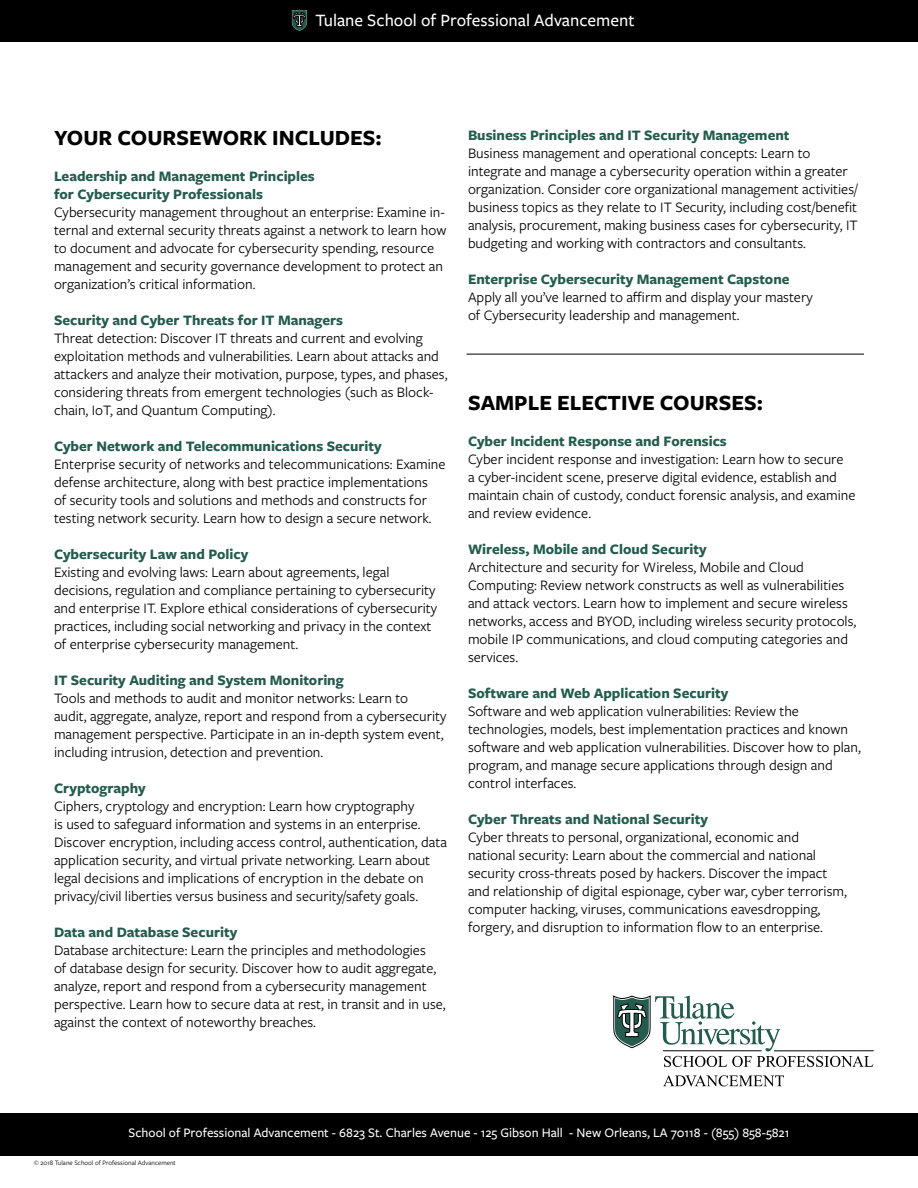
<style>
.page{position:relative;width:918px;height:1188px;background:#fff}
.page>*{position:absolute;margin:0;border:0;box-sizing:border-box;transform-origin:0 0}
.t1{font:700 22.5px "Freight Sans Pro";color:#000}
.t2{font:500 18px "Freight Sans Pro";color:#fff}
.t3{font:15px/18px "Freight Sans Pro";color:#000}
.t4{font:700 15px/18px "Freight Sans Pro";color:#235b4e}
.t5{font:500 13.5px "Freight Sans Pro";color:#fff}
.t6{font:7.05px "Freight Sans Pro";color:#000}
</style>
<div class="page">
<div style="left:0;top:1114px;width:918px;height:42px;background:#000"></div>
<hr style="left:774px;top:1051px;width:100px;height:1px;background:#000">
<svg style="left:614px;top:996px;width:259px;height:71px"></svg>
<svg style="left:663px;top:1075px;width:121px;height:11px"></svg>
<hr style="left:466px;top:354px;width:398px;height:1px;background:#000">
<div style="left:0;top:0;width:917px;height:42px;background:#000"></div>
<svg style="left:292px;top:9px;width:15px;height:22px"></svg>
<p class="t2" style="left:315px;top:8px;width:321px">Tulane School of Professional Advancement</p>
<p class="t1" style="left:54px;top:122px;width:329px">YOUR COURSEWORK INCLUDES:</p>
<p class="t4" style="left:54px;top:166px;width:262px">Leadership and Management Principles for Cybersecurity Professionals</p>
<p class="t3" style="left:54px;top:202px;width:394px">Cybersecurity management throughout an enterprise: Examine in&shy;ternal and external security threats against a network to learn how to document and advocate for cybersecurity spending, resource management and security governance development to protect an organization’s critical information.</p>
<p class="t4" style="left:54px;top:310px;width:291px">Security and Cyber Threats for IT Managers</p>
<p class="t3" style="left:54px;top:328px;width:395px">Threat detection: Discover IT threats and current and evolving exploitation methods and vulnerabilities. Learn about attacks and attackers and analyze their motivation, purpose, types, and phases, considering threats from emergent technologies (such as Block&shy;chain, IoT, and Quantum Computing).</p>
<p class="t4" style="left:54px;top:436px;width:329px">Cyber Network and Telecommunications Security</p>
<p class="t3" style="left:54px;top:454px;width:393px">Enterprise security of networks and telecommunications: Examine defense architecture, along with best practice implementations<br>of security tools and solutions and methods and constructs for testing network security. Learn how to design a secure network.</p>
<p class="t4" style="left:54px;top:544px;width:196px">Cybersecurity Law and Policy</p>
<p class="t3" style="left:54px;top:562px;width:385px">Existing and evolving laws: Learn about agreements, legal decisions, regulation and compliance pertaining to cybersecurity and enterprise IT. Explore ethical considerations of cybersecurity practices, including social networking and privacy in the context of enterprise cybersecurity management.</p>
<p class="t4" style="left:54px;top:670px;width:291px">IT Security Auditing and System Monitoring</p>
<p class="t3" style="left:54px;top:688px;width:394px">Tools and methods to audit and monitor networks: Learn to<br>audit, aggregate, analyze, report and respond from a cybersecurity management perspective. Participate in an in-depth system event, including intrusion, detection and prevention.</p>
<p class="t4" style="left:54px;top:778px;width:93px">Cryptography</p>
<p class="t3" style="left:54px;top:796px;width:394px">Ciphers, cryptology and encryption: Learn how cryptography<br>is used to safeguard information and systems in an enterprise.<br>Discover encryption, including access control, authentication, data application security, and virtual private networking. Learn about legal decisions and implications of encryption in the debate on privacy/civil liberties versus business and security/safety goals.</p>
<p class="t4" style="left:54px;top:922px;width:185px">Data and Database Security</p>
<p class="t3" style="left:54px;top:940px;width:393px">Database architecture: Learn the principles and methodologies<br>of database design for security. Discover how to audit aggregate, analyze, report and respond from a cybersecurity management perspective. Learn how to secure data at rest, in transit and in use, against the context of noteworthy breaches.</p>
<p class="t4" style="left:468px;top:125px;width:323px">Business Principles and IT Security Management</p>
<p class="t3" style="left:468px;top:143px;width:344px">Business management and operational concepts: Learn to</p>
<p class="t3" style="left:468px;top:161px;width:391px">integrate and manage a cybersecurity operation within a greater organization. Consider core organizational management activities/ business topics as they relate to IT Security, including cost/benefit analysis, procurement, making business cases for cybersecurity, IT budgeting and working with contractors and consultants.</p>
<p class="t4" style="left:468px;top:269px;width:323px">Enterprise Cybersecurity Management Capstone</p>
<p class="t3" style="left:468px;top:287px;width:346px">Apply all you’ve learned to affirm and display your mastery of Cybersecurity leadership and management.</p>
<p class="t1" style="left:468px;top:387px;width:297px">SAMPLE ELECTIVE COURSES:</p>
<p class="t4" style="left:468px;top:431px;width:260px">Cyber Incident Response and Forensics</p>
<p class="t3" style="left:468px;top:449px;width:389px">Cyber incident response and investigation: Learn how to secure<br>a cyber-incident scene, preserve digital evidence, establish and maintain chain of custody, conduct forensic analysis, and examine and review evidence.</p>
<p class="t4" style="left:468px;top:539px;width:240px">Wireless, Mobile and Cloud Security</p>
<p class="t3" style="left:468px;top:557px;width:390px">Architecture and security for Wireless, Mobile and Cloud Computing: Review network constructs as well as vulnerabilities and attack vectors. Learn how to implement and secure wireless networks, access and BYOD, including wireless security protocols, mobile IP communications, and cloud computing categories and services.</p>
<p class="t4" style="left:468px;top:683px;width:262px">Software and Web Application Security</p>
<p class="t3" style="left:468px;top:701px;width:394px">Software and web application vulnerabilities: Review the technologies, models, best implementation practices and known software and web application vulnerabilities. Discover how to plan, program, and manage secure applications through design and control interfaces.</p>
<p class="t4" style="left:468px;top:809px;width:242px">Cyber Threats and National Security</p>
<p class="t3" style="left:468px;top:827px;width:381px">Cyber threats to personal, organizational, economic and national security: Learn about the commercial and national security cross-threats posed by hackers. Discover the impact and relationship of digital espionage, cyber war, cyber terrorism, computer hacking, viruses, communications eavesdropping, forgery, and disruption to information flow to an enterprise.</p>
<p class="t5" style="left:129px;top:1124px;width:662px">School of Professional Advancement - 6823 St. Charles Avenue - 125 Gibson Hall - New Orleans, LA 70118 - (855) 858-5821</p>
<p class="t6" style="left:34px;top:1158px;width:144px">© 2018 Tulane School of Professional Advancement</p>
</div>
